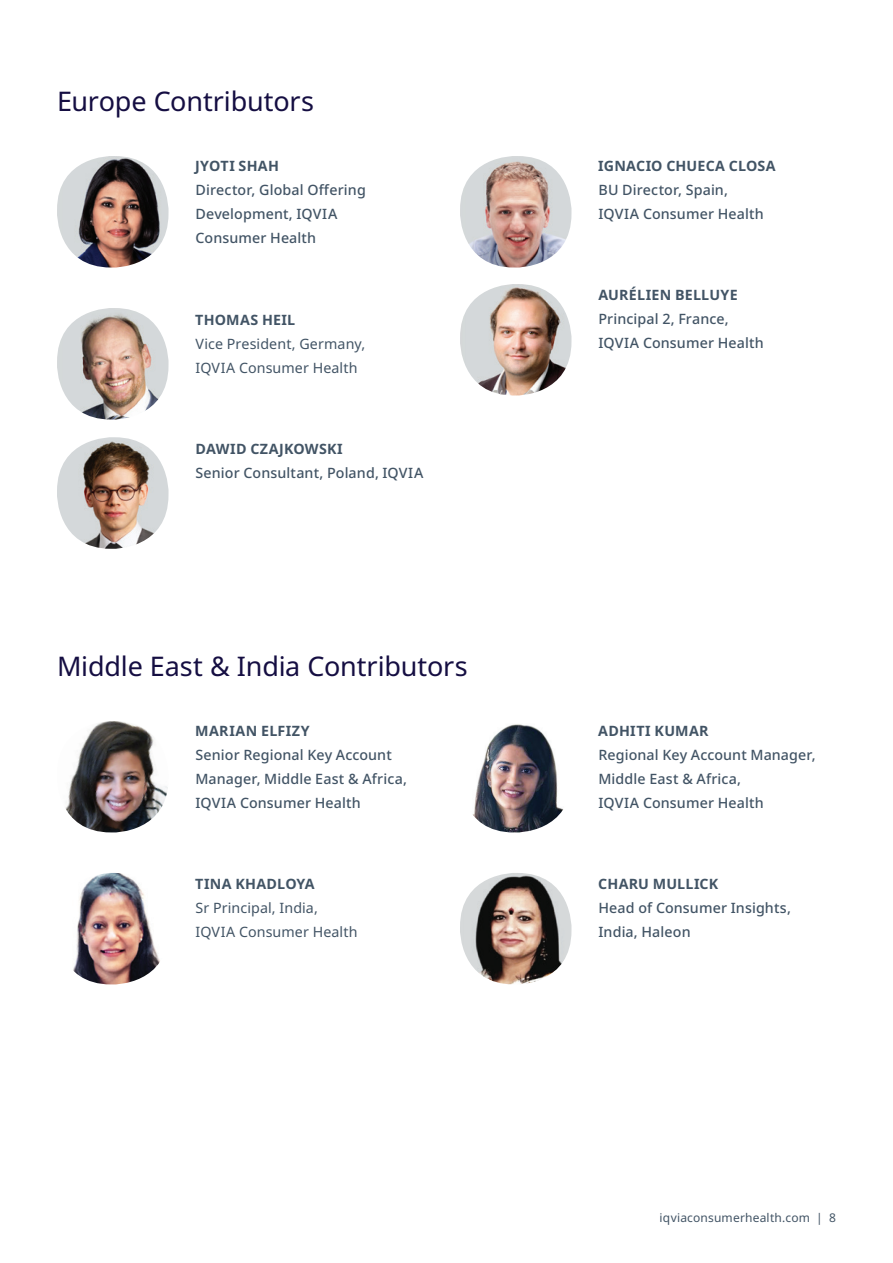
<style>
.page{position:relative;width:893px;height:1263px;background:#fff}
.page>*{position:absolute;margin:0;border:0;box-sizing:border-box;transform-origin:0 0}
.t1{font:27px "Noto Sans";letter-spacing:-.005em;color:#150e42}
.t2{font:500 14.25px/24px "Noto Sans";letter-spacing:.01em;color:#425465}
.t3{font:700 14.25px "Noto Sans";letter-spacing:.02em;color:#425465}
.t4{font:14.25px/24px "Noto Sans";letter-spacing:.01em;color:#425465}
.t5{font:12px "Noto Sans";letter-spacing:.015em;color:#425465}
</style>
<div class="page">
<img style="left:57px;top:156px;width:111px;height:111px">
<img style="left:57px;top:308px;width:111px;height:111px">
<img style="left:57px;top:437px;width:111px;height:112px">
<img style="left:460px;top:156px;width:111px;height:111px">
<img style="left:460px;top:284px;width:111px;height:111px">
<img style="left:65px;top:721px;width:103px;height:111px">
<img style="left:73px;top:873px;width:87px;height:111px">
<img style="left:472px;top:724px;width:92px;height:108px">
<img style="left:460px;top:873px;width:111px;height:111px">
<h1 class="t1" style="left:57px;top:82px;width:258px">Europe Contributors</h1>
<p class="t3" style="left:195px;top:156px;width:85px">JYOTI SHAH</p>
<p class="t2" style="left:195px;top:178px;width:172px">Director, Global Offering<br>Development, IQVIA<br>Consumer Health</p>
<p class="t3" style="left:195px;top:309px;width:102px">THOMAS HEIL</p>
<p class="t4" style="left:195px;top:332px;width:171px">Vice President, Germany,<br>IQVIA Consumer Health</p>
<p class="t3" style="left:195px;top:438px;width:149px">DAWID CZAJKOWSKI</p>
<p class="t2" style="left:195px;top:461px;width:229px">Senior Consultant, Poland, IQVIA</p>
<h1 class="t1" style="left:57px;top:647px;width:412px">Middle East &amp; India Contributors</h1>
<p class="t3" style="left:195px;top:721px;width:116px">MARIAN ELFIZY</p>
<p class="t2" style="left:195px;top:743px;width:213px">Senior Regional Key Account<br>Manager, Middle East &amp; Africa,<br>IQVIA Consumer Health</p>
<p class="t3" style="left:195px;top:874px;width:121px">TINA KHADLOYA</p>
<p class="t4" style="left:195px;top:896px;width:164px">Sr Principal, India,<br>IQVIA Consumer Health</p>
<p class="t3" style="left:598px;top:156px;width:179px">IGNACIO CHUECA CLOSA</p>
<p class="t2" style="left:598px;top:178px;width:167px">BU Director, Spain,<br>IQVIA Consumer Health</p>
<p class="t3" style="left:598px;top:285px;width:141px">AURÉLIEN BELLUYE</p>
<p class="t2" style="left:598px;top:308px;width:167px">Principal 2, France,<br>IQVIA Consumer Health</p>
<p class="t3" style="left:598px;top:721px;width:112px">ADHITI KUMAR</p>
<p class="t2" style="left:598px;top:743px;width:219px">Regional Key Account Manager,<br>Middle East &amp; Africa,<br>IQVIA Consumer Health</p>
<p class="t3" style="left:598px;top:874px;width:122px">CHARU MULLICK</p>
<p class="t2" style="left:598px;top:896px;width:194px">Head of Consumer Insights,<br>India, Haleon</p>
<p class="t5" style="left:660px;top:1209px;width:178px">iqviaconsumerhealth.com | 8</p>
</div>
